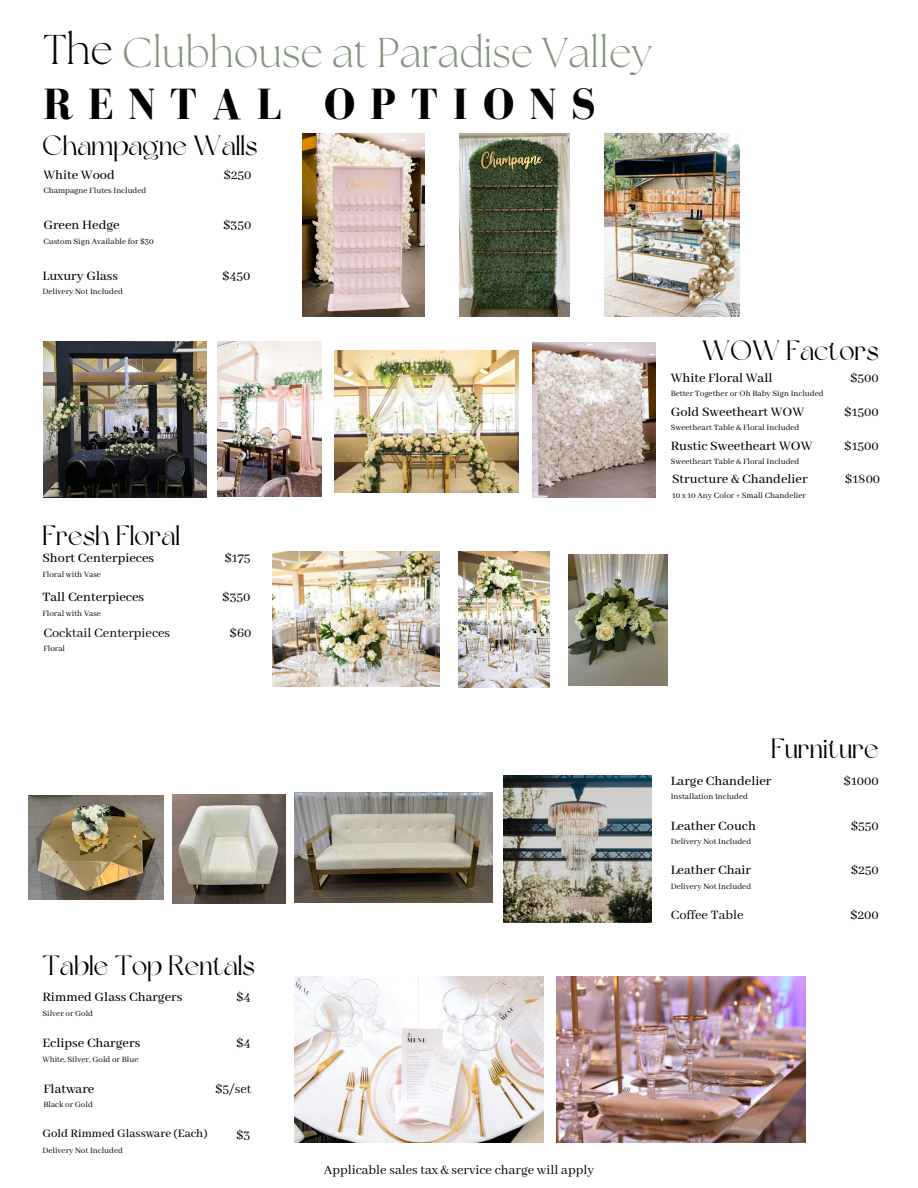
<style>
.page{position:relative;width:918px;height:1188px;background:#fff}
.page>*{position:absolute;margin:0;border:0;box-sizing:border-box;transform-origin:0 0}
.t1{font:700 44.85px "Bodoni FLF";letter-spacing:.325em;color:#000}
.t2{font:300 41.55px "The Seasons";color:#83947d}
.t3{font:27.75px "Dream Avenue";color:#000}
.t4{font:500 14.25px "Abhaya Libre";color:#000}
.t5{font:14.25px "Abhaya Libre";color:#000}
.t6{font:500 12.75px "Abhaya Libre";color:#000}
.t7{font:9px "Abhaya Libre";color:#000}
.s1{color:#000}
</style>
<div class="page">
<img style="left:605px;top:133px;width:135px;height:183px">
<img style="left:459px;top:133px;width:110px;height:183px">
<img style="left:302px;top:133px;width:123px;height:183px">
<img style="left:43px;top:342px;width:163px;height:155px">
<img style="left:218px;top:342px;width:103px;height:155px">
<img style="left:532px;top:342px;width:123px;height:155px">
<img style="left:295px;top:792px;width:198px;height:111px">
<img style="left:504px;top:775px;width:147px;height:147px">
<img style="left:173px;top:795px;width:112px;height:109px">
<img style="left:28px;top:796px;width:135px;height:103px">
<img style="left:295px;top:976px;width:249px;height:167px">
<img style="left:273px;top:552px;width:166px;height:135px">
<img style="left:458px;top:552px;width:91px;height:136px">
<img style="left:557px;top:977px;width:248px;height:165px">
<img style="left:568px;top:554px;width:99px;height:132px">
<img style="left:334px;top:350px;width:185px;height:142px">
<p class="t2" style="left:43px;top:33px;width:611px"><span class="s1">The</span> Clubhouse at Paradise Valley</p>
<p class="t1" style="left:43px;top:80px;width:554px">RENTAL OPTIONS</p>
<p class="t3" style="left:42px;top:134px;width:216px">Champagne Walls</p>
<p class="t4" style="left:43px;top:167px;width:73px">White Wood</p>
<p class="t7" style="left:43px;top:186px;width:105px">Champagne Flutes Included</p>
<p class="t5" style="left:224px;top:167px;width:29px">$250</p>
<p class="t4" style="left:43px;top:217px;width:78px">Green Hedge</p>
<p class="t7" style="left:43px;top:236px;width:112px">Custom Sign Available for $30</p>
<p class="t5" style="left:223px;top:217px;width:30px">$350</p>
<p class="t4" style="left:42px;top:268px;width:77px">Luxury Glass</p>
<p class="t7" style="left:42px;top:287px;width:82px">Delivery Not Included</p>
<p class="t5" style="left:222px;top:268px;width:30px">$450</p>
<p class="t3" style="left:42px;top:524px;width:139px">Fresh Floral</p>
<p class="t4" style="left:42px;top:551px;width:113px">Short Centerpieces</p>
<p class="t7" style="left:42px;top:569px;width:60px">Floral with Vase</p>
<p class="t4" style="left:42px;top:589px;width:103px">Tall Centerpieces</p>
<p class="t7" style="left:42px;top:608px;width:60px">Floral with Vase</p>
<p class="t5" style="left:43px;top:625px;width:128px">Cocktail Centerpieces</p>
<p class="t7" style="left:43px;top:644px;width:23px">Floral</p>
<p class="t5" style="left:224px;top:551px;width:28px">$175</p>
<p class="t5" style="left:222px;top:589px;width:30px">$350</p>
<p class="t5" style="left:230px;top:625px;width:23px">$60</p>
<p class="t3" style="left:702px;top:339px;width:179px">WOW Factors</p>
<p class="t4" style="left:671px;top:370px;width:103px">White Floral Wall</p>
<p class="t7" style="left:671px;top:389px;width:154px">Better Together or Oh Baby Sign Included</p>
<p class="t5" style="left:850px;top:370px;width:30px">$500</p>
<p class="t4" style="left:671px;top:404px;width:135px">Gold Sweetheart WOW</p>
<p class="t7" style="left:671px;top:423px;width:130px">Sweetheart Table &amp; Floral Included</p>
<p class="t5" style="left:844px;top:404px;width:36px">$1500</p>
<p class="t4" style="left:671px;top:438px;width:143px">Rustic Sweetheart WOW</p>
<p class="t7" style="left:671px;top:457px;width:130px">Sweetheart Table &amp; Floral Included</p>
<p class="t5" style="left:844px;top:438px;width:36px">$1500</p>
<p class="t4" style="left:672px;top:471px;width:137px">Structure &amp; Chandelier</p>
<p class="t7" style="left:672px;top:490px;width:135px">10 x 10 Any Color + Small Chandelier</p>
<p class="t5" style="left:845px;top:471px;width:37px">$1800</p>
<p class="t3" style="left:42px;top:954px;width:214px">Table Top Rentals</p>
<p class="t4" style="left:42px;top:989px;width:142px">Rimmed Glass Chargers</p>
<p class="t7" style="left:42px;top:1008px;width:52px">Silver or Gold</p>
<p class="t5" style="left:236px;top:989px;width:16px">$4</p>
<p class="t4" style="left:42px;top:1035px;width:99px">Eclipse Chargers</p>
<p class="t7" style="left:42px;top:1054px;width:98px">White, Silver, Gold or Blue</p>
<p class="t5" style="left:236px;top:1035px;width:16px">$4</p>
<p class="t4" style="left:43px;top:1081px;width:53px">Flatware</p>
<p class="t7" style="left:43px;top:1100px;width:51px">Black or Gold</p>
<p class="t5" style="left:215px;top:1081px;width:38px">$5/set</p>
<p class="t6" style="left:42px;top:1126px;width:167px">Gold Rimmed Glassware (Each)</p>
<p class="t7" style="left:42px;top:1146px;width:82px">Delivery Not Included</p>
<p class="t5" style="left:236px;top:1127px;width:16px">$3</p>
<p class="t5" style="left:324px;top:1163px;width:272px">Applicable sales tax &amp; service charge will apply</p>
<p class="t3" style="left:771px;top:737px;width:109px">Furniture</p>
<p class="t4" style="left:671px;top:773px;width:102px">Large Chandelier</p>
<p class="t7" style="left:671px;top:792px;width:79px">Installation Included</p>
<p class="t5" style="left:844px;top:773px;width:37px">$1000</p>
<p class="t4" style="left:671px;top:818px;width:87px">Leather Couch</p>
<p class="t7" style="left:671px;top:836px;width:82px">Delivery Not Included</p>
<p class="t5" style="left:851px;top:818px;width:30px">$550</p>
<p class="t4" style="left:671px;top:862px;width:82px">Leather Chair</p>
<p class="t7" style="left:671px;top:881px;width:82px">Delivery Not Included</p>
<p class="t5" style="left:851px;top:862px;width:29px">$250</p>
<p class="t5" style="left:671px;top:907px;width:74px">Coffee Table</p>
<p class="t5" style="left:850px;top:907px;width:30px">$200</p>
</div>
